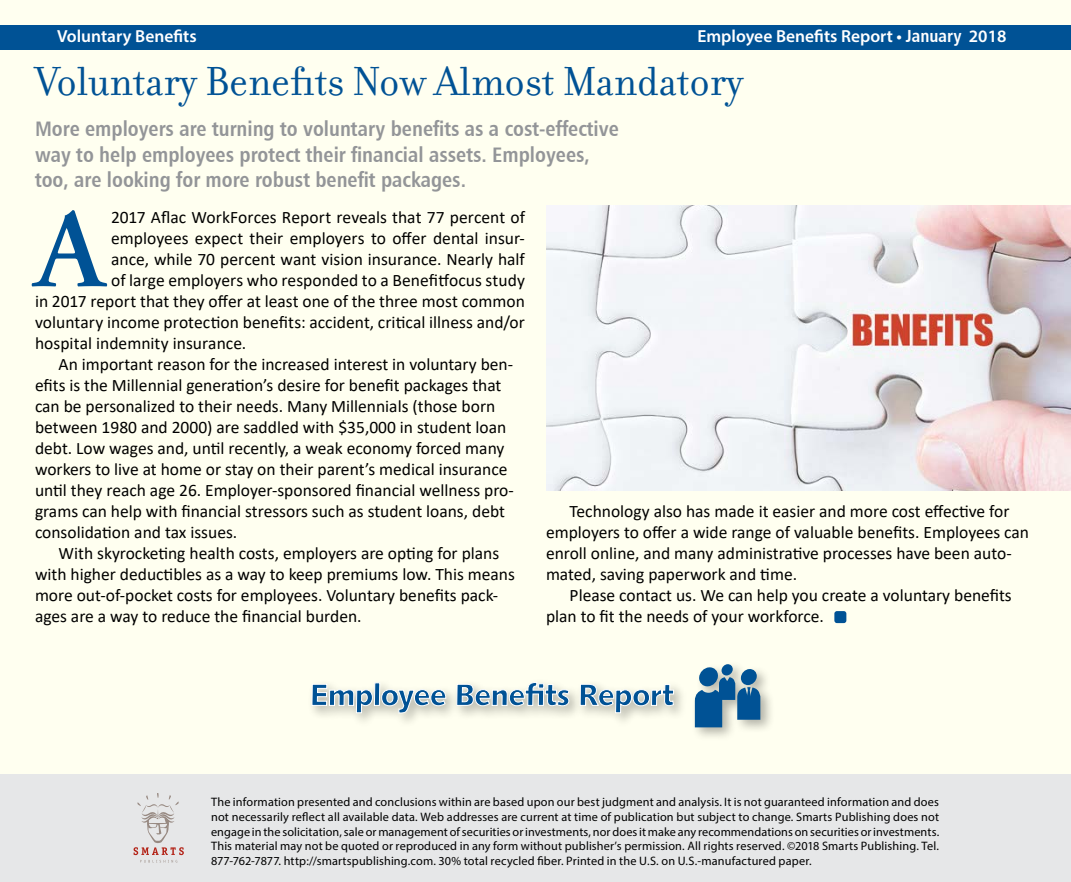
<style>
.page{position:relative;width:1071px;height:882px;background:#fff}
.page>*{position:absolute;margin:0;border:0;box-sizing:border-box;transform-origin:0 0}
.t1{font:600 112.52px "Adobe Garamond Pro";color:#005295}
.t2{font:43.75px "Filosofia";color:#005295}
.t3{font:21px/25.2px "Humanist 777 BT Bold Condensed B";color:#939598}
.t4{font:17.5px/21px "Calibri";color:#000}
.t5{font:600 17.5px "Myriad Pro";color:#fff}
.t6{font:12.25px/14.7px "Myriad Pro";letter-spacing:.01em;color:#000;text-align:justify}
.s1{font-family:"Humanist 777 BT Bold Condensed B";font-weight:400}
</style>
<div class="page">
<div style="left:1px;top:1px;width:1070px;height:881px;background:#fffff0"></div>
<div style="left:0;top:25px;width:1071px;height:24px;background:#005295"></div>
<div style="left:0;top:775px;width:1071px;height:107px;background:#e6e7e8"></div>
<svg style="left:134px;top:793px;width:50px;height:70px"></svg>
<div style="left:307px;top:678px;width:381px;height:50px;background:#000;opacity:.3"></div>
<svg style="left:311px;top:682px;width:363px;height:32px"></svg>
<div style="left:690px;top:660px;width:85px;height:82px;background:#000;opacity:.3"></div>
<div style="left:699px;top:667px;width:19px;height:20px;background:#005295;border-radius:50%"></div>
<div style="left:721px;top:664px;width:12px;height:12px;background:#005295;border-radius:50%"></div>
<div style="left:741px;top:669px;width:16px;height:16px;background:#005295;border-radius:50%"></div>
<svg style="left:695px;top:677px;width:65px;height:50px;background:#487fa7"></svg>
<div style="left:834px;top:611px;width:12px;height:12px;background:#005295;border-radius:3px"></div>
<img style="left:546px;top:206px;width:525px;height:285px">
<p class="t5" style="left:57px;top:25px;width:141px">Voluntary Benefits</p>
<p class="t5" style="left:697px;top:25px;width:310px">Employee Benefits Report • <span class="s1">January</span> 2018</p>
<h2 class="t2" style="left:35px;top:57px;width:710px">Voluntary Benefits Now Almost Mandatory</h2>
<p class="t3" style="left:35px;top:116px;width:585px">More employers are turning to voluntary benefits as a cost-effective way to help employees protect their financial assets. Employees, too, are looking for more robust benefit packages.</p>
<h1 class="t1" style="left:35px;top:186px;width:72px">A</h1>
<p class="t4" style="left:111px;top:206px;width:415px">2017 Aflac WorkForces Report reveals that 77 percent of</p>
<p class="t4" style="left:111px;top:227px;width:415px">employees expect their employers to offer dental insur-</p>
<p class="t4" style="left:111px;top:248px;width:415px">ance, while 70 percent want vision insurance. Nearly half</p>
<p class="t4" style="left:111px;top:269px;width:415px">of large employers who responded to a Benefitfocus study</p>
<p class="t4" style="left:35px;top:290px;width:491px">in 2017 report that they offer at least one of the three most common</p>
<p class="t4" style="left:35px;top:311px;width:491px">voluntary income protection benefits: accident, critical illness and/or</p>
<p class="t4" style="left:35px;top:332px;width:213px">hospital indemnity insurance.</p>
<p class="t4" style="left:59px;top:353px;width:456px">An important reason for the increased interest in voluntary ben-</p>
<p class="t4" style="left:35px;top:374px;width:468px">efits is the Millennial generation’s desire for benefit packages that</p>
<p class="t4" style="left:35px;top:395px;width:462px">can be personalized to their needs. Many Millennials (those born</p>
<p class="t4" style="left:35px;top:416px;width:473px">between 1980 and 2000) are saddled with $35,000 in student loan</p>
<p class="t4" style="left:35px;top:437px;width:471px">debt. Low wages and, until recently, a weak economy forced many</p>
<p class="t4" style="left:35px;top:458px;width:474px">workers to live at home or stay on their parent’s medical insurance</p>
<p class="t4" style="left:35px;top:479px;width:480px">until they reach age 26. Employer-sponsored financial wellness pro-</p>
<p class="t4" style="left:35px;top:500px;width:472px">grams can help with financial stressors such as student loans, debt</p>
<p class="t4" style="left:35px;top:521px;width:204px">consolidation and tax issues.</p>
<p class="t4" style="left:59px;top:542px;width:442px">With skyrocketing health costs, employers are opting for plans</p>
<p class="t4" style="left:35px;top:563px;width:482px">with higher deductibles as a way to keep premiums low. This means</p>
<p class="t4" style="left:35px;top:584px;width:465px">more out-of-pocket costs for employees. Voluntary benefits pack-</p>
<p class="t4" style="left:35px;top:605px;width:328px">ages are a way to reduce the financial burden.</p>
<p class="t4" style="left:546px;top:500px;width:485px;text-indent:24px">Technology also has made it easier and more cost effective for employers to offer a wide range of valuable benefits. Employees can enroll online, and many administrative processes have been auto&shy;mated, saving paperwork and time.</p>
<p class="t4" style="left:546px;top:584px;width:467px;text-indent:24px">Please contact us. We can help you create a voluntary benefits plan to fit the needs of your workforce.</p>
<p class="t6" style="left:211px;top:794px;width:730px">The information presented and conclusions within are based upon our best judgment and analysis. It is not guaranteed information and does not necessarily reflect all available data. Web addresses are current at time of publication but subject to change. Smarts Publishing does not engage in the solicitation, sale or management of securities or investments, nor does it make any recommendations on securities or investments.<br>This material may not be quoted or reproduced in any form without publisher’s permission. All rights reserved. ©2018 Smarts Publishing. Tel.<br>877-762-7877. http://smartspublishing.com. 30% total recycled fiber. Printed in the U.S. on U.S.-manufactured paper.</p>
</div>
